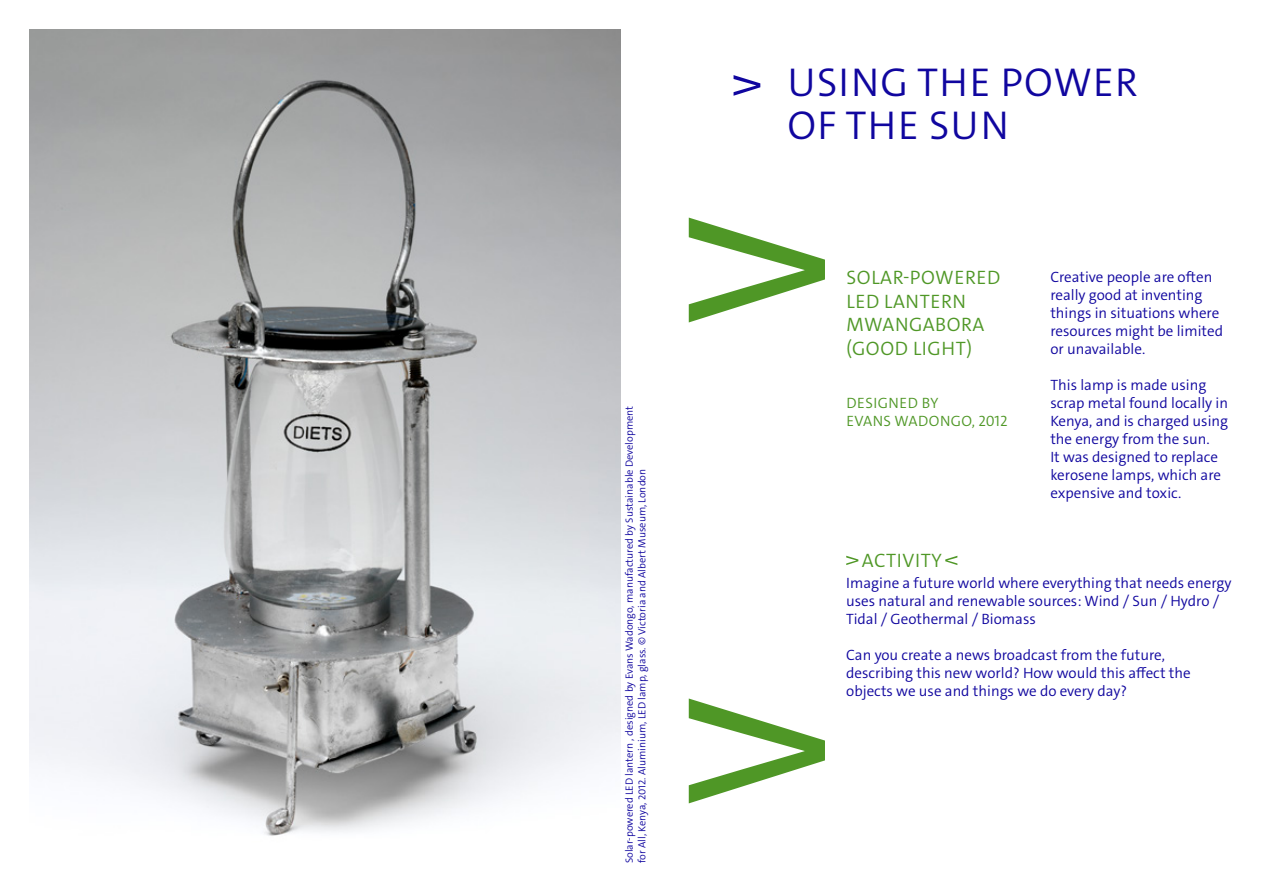
<style>
.page{position:relative;width:1263px;height:893px;background:#fff}
.page>*{position:absolute;margin:0;border:0;box-sizing:border-box;transform-origin:0 0}
.t1{font:300 40.5px/43.5px "V&A The Sans C6 s";letter-spacing:.03em;color:#10069f}
.t2{font:300 19.5px/23.4px "V&A The Sans C6 s";letter-spacing:.03em;color:#4f9726}
.t3{font:300 15px/18px "V&A The Sans C6 s";color:#10069f}
.t4{font:300 15px/18px "V&A The Sans C6 s";letter-spacing:.03em;color:#4f9726}
.t5{font:300 10.5px/12.6px "V&A The Sans C6 s";color:#10069f}
</style>
<div class="page">
<svg style="left:733px;top:75px;width:27px;height:21px"></svg>
<img style="left:30px;top:30px;width:591px;height:806px">
<svg style="left:846px;top:556px;width:12px;height:9px"></svg>
<svg style="left:945px;top:556px;width:12px;height:9px"></svg>
<svg style="left:689px;top:218px;width:136px;height:104px"></svg>
<svg style="left:689px;top:698px;width:136px;height:105px"></svg>
<p class="t5" style="left:623px;top:863px;width:459px;rotate:-90deg">Solar-powered LED lantern , designed by Evans Wadongo, manufactured by Sustainable Development for All, Kenya, 2012. Aluminium, LED lamp, glass. © Victoria and Albert Museum, London</p>
<h1 class="t1" style="left:787px;top:61px;width:352px">USING THE POWER<br>OF THE SUN</h1>
<h2 class="t2" style="left:846px;top:266px;width:156px">SOLAR-POWERED<br>LED LANTERN<br>MWANGABORA (GOOD LIGHT)</h2>
<p class="t4" style="left:846px;top:394px;width:163px">DESIGNED BY<br>EVANS WADONGO, 2012</p>
<p class="t3" style="left:1050px;top:268px;width:174px">Creative people are often really good at inventing things in situations where resources might be limited or unavailable.</p>
<p class="t3" style="left:1050px;top:376px;width:179px">This lamp is made using scrap metal found locally in<br>Kenya, and is charged using the energy from the sun.<br>It was designed to replace kerosene lamps, which are expensive and toxic.</p>
<h2 class="t2" style="left:862px;top:548px;width:81px">ACTIVITY</h2>
<p class="t3" style="left:846px;top:574px;width:387px">Imagine a future world where everything that needs energy uses natural and renewable sources: Wind / Sun / Hydro /<br>Tidal / Geothermal / Biomass</p>
<p class="t3" style="left:846px;top:646px;width:346px">Can you create a news broadcast from the future, describing this new world? How would this affect the objects we use and things we do every day?</p>
</div>
